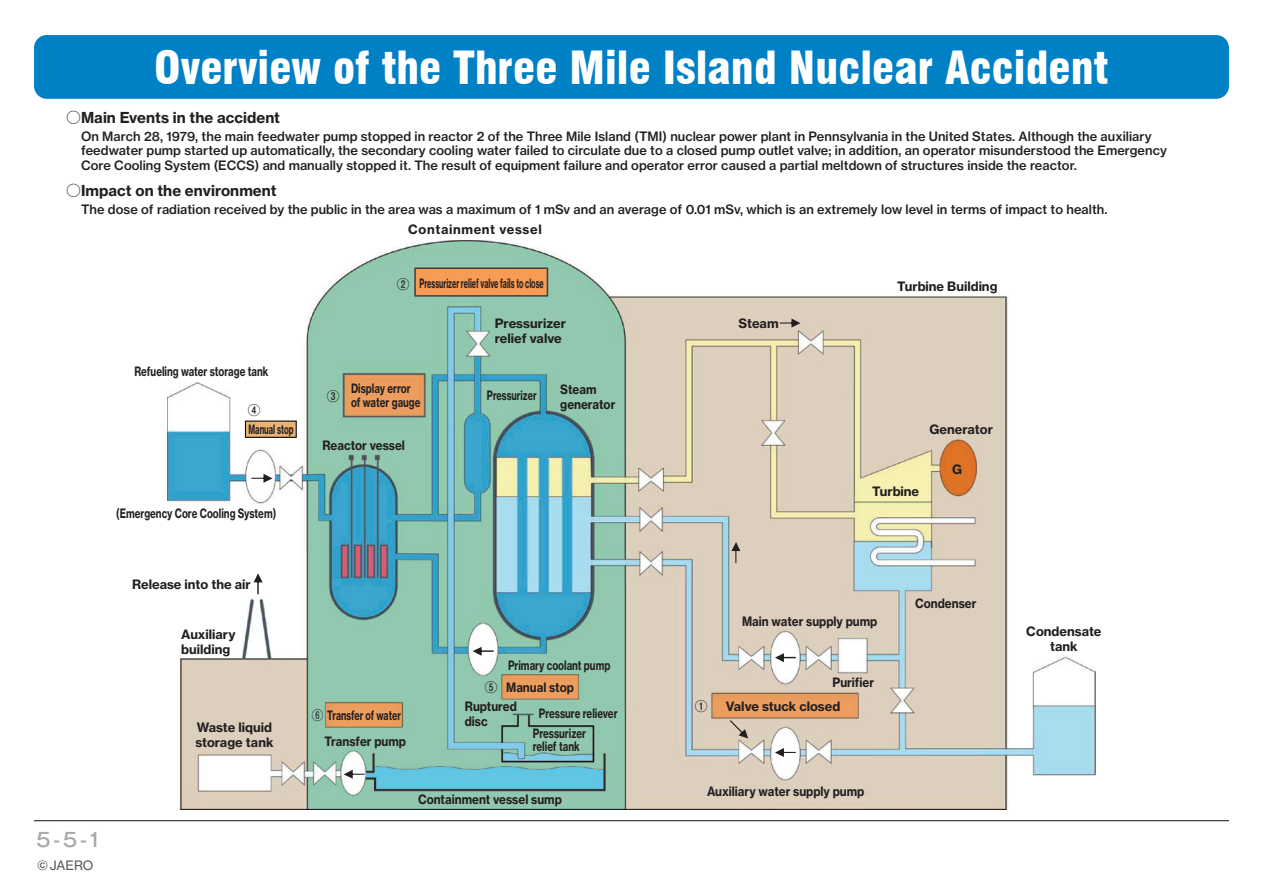
<style>
.page{position:relative;width:1263px;height:893px;background:#fff}
.page>*{position:absolute;margin:0;border:0;box-sizing:border-box;transform-origin:0 0}
.t1{font:900 condensed 44.7px "Swiss 721 BT";color:#fff}
.t2{font:500 19.2px "Gothic MB101 Pro";color:#a8a9ad}
.t3{font:14.85px "N Haas Grotesk TX Pro 75 Bd";letter-spacing:.005em;color:#231f20}
.t4{font:12.75px/14.9px "N Haas Grotesk TX Pro 65 Md";letter-spacing:.005em;color:#231f20}
.t5{font:12.75px/14.9px "N Haas Grotesk TX Pro 75 Bd";color:#231f20}
.t6{font:12.75px/12.8px "N Haas Grotesk TX Pro 75 Bd";color:#231f20;scale:.75 1}
.t7{font:12.75px/14.9px "N Haas Grotesk TX Pro 75 Bd";color:#231f20;scale:.9 1}
.t8{font:12.75px "N Haas Grotesk TX Pro 75 Bd";color:#231f20;scale:.56 1}
.t9{font:12.75px "N Haas Grotesk TX Pro 75 Bd";letter-spacing:.05em;color:#231f20}
.t10{font:12.75px "N Haas Grotesk TX Pro 75 Bd";color:#231f20;scale:.69 1}
.t11{font:12.75px "N Haas Grotesk TX Pro 75 Bd";color:#231f20;scale:.7 1}
.t12{font:12.75px "N Haas Grotesk TX Pro 75 Bd";color:#231f20;scale:.6 1}
.t13{font:12.75px "N Haas Grotesk TX Pro 55 Rg";color:#57585a}
.t14{font:500 12.75px "Gothic MB101 Pro";color:#231f20}
.s1{font-family:"Gothic MB101 Pro";font-weight:500}
.s2{font-family:"Gothic MB101 Pro"}
</style>
<div class="page">
<img style="left:168px;top:240px;width:927px;height:570px">
<hr style="left:1095px;top:672px;width:1px;height:102px;background:#6c6d70">
<div style="left:34px;top:35px;width:1195px;height:64px;background:#0080c5;border-radius:13px"></div>
<hr style="left:34px;top:820px;width:1195px;height:1px;background:#231f20">
<div style="left:245px;top:421px;width:51px;height:16px;background:#ecb273"></div>
<div style="left:245px;top:421px;width:52px;height:17px;border:1px solid #060304"></div>
<svg style="left:254px;top:573px;width:9px;height:21px"></svg>
<svg style="left:731px;top:542px;width:9px;height:21px"></svg>
<svg style="left:730px;top:720px;width:18px;height:18px"></svg>
<svg style="left:780px;top:319px;width:20px;height:9px"></svg>
<svg style="left:251px;top:474px;width:21px;height:9px"></svg>
<svg style="left:473px;top:647px;width:21px;height:9px"></svg>
<svg style="left:344px;top:770px;width:21px;height:9px"></svg>
<svg style="left:775px;top:748px;width:21px;height:9px"></svg>
<svg style="left:775px;top:653px;width:21px;height:9px"></svg>
<div style="left:415px;top:268px;width:132px;height:28px;background:#f79b55"></div>
<div style="left:414px;top:267px;width:134px;height:30px;border:1px solid #3e3e3f"></div>
<h1 class="t1" style="left:154px;top:41px;width:956px">Overview of the Three Mile Island Nuclear Accident</h1>
<p class="t3" style="left:66px;top:108px;width:215px"><span class="s1">○</span>Main Events in the accident</p>
<p class="t4" style="left:81px;top:128px;width:1087px">On March 28, 1979, the main feedwater pump stopped in reactor 2 of the Three Mile Island (TMI) nuclear power plant in Pennsylvania in the United States. Although the auxiliary feedwater pump started up automatically, the secondary cooling water failed to circulate due to a closed pump outlet valve; in addition, an operator misunderstood the Emergency<br>Core Cooling System (ECCS) and manually stopped it. The result of equipment failure and operator error caused a partial meltdown of structures inside the reactor.</p>
<p class="t3" style="left:66px;top:181px;width:212px"><span class="s1">○</span>Impact on the environment</p>
<p class="t4" style="left:81px;top:202px;width:1028px">The dose of radiation received by the public in the area was a maximum of 1 mSv and an average of 0.01 mSv, which is an extremely low level in terms of impact to health.</p>
<p class="t6" style="left:134px;top:364px;width:180px">Refueling water storage tank</p>
<p class="t14" style="left:248px;top:400px;width:14px">④</p>
<p class="t12" style="left:248px;top:421px;width:77px">Manual stop</p>
<p class="t6" style="left:116px;top:506px;width:215px">(Emergency Core Cooling System)</p>
<p class="t9" style="left:408px;top:222px;width:135px">Containment vessel</p>
<p class="t14" style="left:397px;top:273px;width:14px">②</p>
<p class="t8" style="left:419px;top:275px;width:224px">Pressurizer relief valve fails to close</p>
<p class="t5" style="left:495px;top:316px;width:73px">Pressurizer relief valve</p>
<p class="t14" style="left:327px;top:385px;width:14px">③</p>
<p class="t6" style="left:351px;top:380px;width:94px;line-height:14.9px">Display error of water gauge</p>
<p class="t11" style="left:487px;top:387px;width:73px">Pressurizer</p>
<p class="t7" style="left:560px;top:382px;width:63px">Steam generator</p>
<p class="t7" style="left:322px;top:437px;width:93px">Reactor vessel</p>
<h2 class="t2" style="left:36px;top:824px;width:67px">5-5-1</h2>
<p class="t13" style="left:37px;top:858px;width:58px">©JAERO</p>
<p class="t5" style="left:132px;top:576px;width:120px">Release into the air</p>
<p class="t5" style="left:181px;top:627px;width:56px">Auxiliary building</p>
<p class="t5" style="left:195px;top:719px;width:80px">Waste liquid storage tank</p>
<p class="t10" style="left:312px;top:707px;width:130px"><span class="s2">⑥</span> Transfer of water</p>
<p class="t7" style="left:324px;top:733px;width:92px">Transfer pump</p>
<p class="t6" style="left:485px;top:654px;width:169px;line-height:22.5px;text-indent:23px">Primary coolant pump<br><span class="s1">⑤</span> Manual stop</p>
<p class="t7" style="left:465px;top:699px;width:59px">Ruptured disc</p>
<p class="t6" style="left:539px;top:707px;width:107px">Pressure reliever</p>
<p class="t6" style="left:533px;top:727px;width:73px">Pressurizer relief tank</p>
<p class="t7" style="left:418px;top:792px;width:161px">Containment vessel sump</p>
<p class="t5" style="left:738px;top:315px;width:42px">Steam</p>
<p class="t5" style="left:897px;top:278px;width:102px">Turbine Building</p>
<p class="t5" style="left:929px;top:421px;width:65px">Generator</p>
<p class="t5" style="left:872px;top:483px;width:49px">Turbine</p>
<p class="t5" style="left:952px;top:461px;width:12px">G</p>
<p class="t7" style="left:742px;top:614px;width:152px">Main water supply pump</p>
<p class="t7" style="left:832px;top:675px;width:48px">Purifier</p>
<p class="t14" style="left:695px;top:695px;width:14px">①</p>
<p class="t5" style="left:726px;top:699px;width:116px">Valve stuck closed</p>
<p class="t7" style="left:707px;top:783px;width:176px">Auxiliary water supply pump</p>
<p class="t7" style="left:915px;top:595px;width:70px">Condenser</p>
<p class="t5" style="left:1026px;top:624px;width:77px;text-align:center">Condensate tank</p>
</div>
